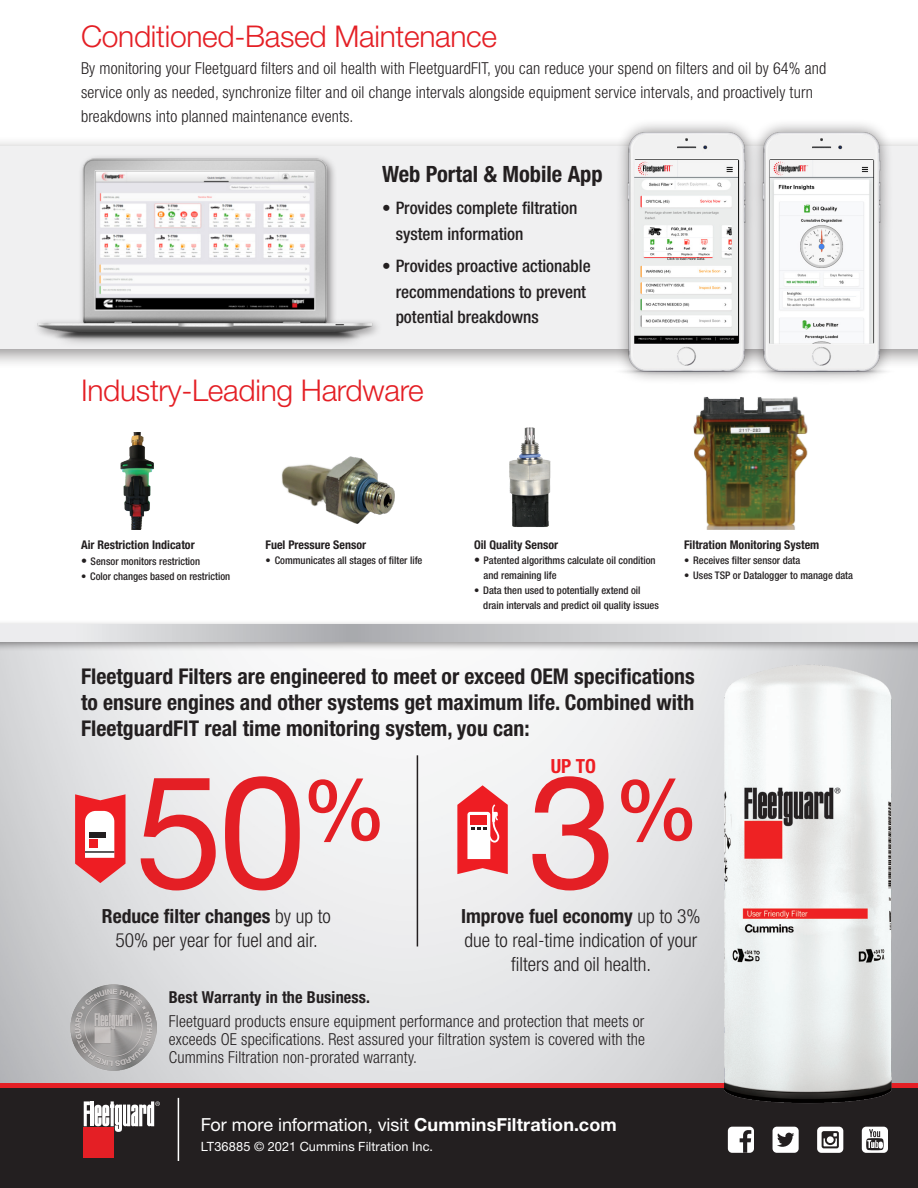
<style>
.page{position:relative;width:918px;height:1188px;background:#fff}
.page>*{position:absolute;margin:0;border:0;box-sizing:border-box;transform-origin:0 0}
.subhead{font:158.25px "Helvetica Neue LT Std";color:#e41f25}
.subhead-2{font:300 30px "Helvetica Neue LT Std";letter-spacing:-.01em;color:#e41f25}
.t1{font:700 condensed 22.5px "Helvetica Neue LT Std";color:#231f20}
.t2{font:700 condensed 21.75px/26.1px "Helvetica Neue LT Std";color:#231f20;text-align:justify}
.t3{font:300 condensed 19.5px/24px "Helvetica Neue LT Std";color:#231f20;text-align:center}
.t4{font:700 condensed 19.5px "Helvetica Neue LT Std";color:#ee1d23}
.t5{font:18px "Helvetica Neue LT Std";letter-spacing:-.005em;color:#fff}
.t6{font:500 condensed 17.25px/25.5px "Helvetica Neue LT Std";color:#231f20}
.t7{font:300 condensed 16.5px/24px "Helvetica Neue LT Std";letter-spacing:.01em;color:#231f20}
.t8{font:700 condensed 16.5px "Helvetica Neue LT Std";letter-spacing:.01em;color:#231f20}
.t9{font:12.75px "Helvetica Neue LT Std";letter-spacing:.01em;color:#fff}
.t10{font:700 condensed 12px "Helvetica Neue LT Std";color:#231f20}
.t11{font:500 condensed 10.5px/15px "Helvetica Neue LT Std";color:#231f20}
.s1{font-size:12px}
.s2{font-weight:700}
</style>
<div class="page">
<div style="left:0;top:136px;width:918px;height:233px;background:#231f20;opacity:.47"></div>
<div style="left:0;top:147px;width:918px;height:202px;background:#f0f0f1"></div>
<div style="left:0;top:1086px;width:918px;height:102px;background:#231f20"></div>
<hr style="left:178px;top:1098px;width:1px;height:63px;background:#fff">
<svg style="left:728px;top:1127px;width:26px;height:26px"></svg>
<svg style="left:773px;top:1127px;width:26px;height:26px"></svg>
<svg style="left:817px;top:1127px;width:26px;height:26px"></svg>
<svg style="left:862px;top:1127px;width:26px;height:26px"></svg>
<div style="left:0;top:1083px;width:918px;height:5px;background:#e41f25"></div>
<div style="left:0;top:619px;width:918px;height:33px;background:#231f20;opacity:.5"></div>
<svg style="left:0;top:625px;width:918px;height:16px"></svg>
<div style="left:84px;top:1128px;width:30px;height:30px;background:#e41f25"></div>
<svg style="left:84px;top:1101px;width:76px;height:31px"></svg>
<img style="left:600px;top:124px;width:306px;height:256px">
<img style="left:693px;top:396px;width:115px;height:134px">
<img style="left:281px;top:456px;width:114px;height:68px">
<img style="left:509px;top:427px;width:42px;height:100px">
<img style="left:37px;top:157px;width:340px;height:187px">
<img style="left:120px;top:432px;width:34px;height:98px">
<hr style="left:417px;top:755px;width:1px;height:192px;background:#231f20">
<svg style="left:457px;top:785px;width:51px;height:89px"></svg>
<svg style="left:75px;top:794px;width:51px;height:89px"></svg>
<hr style="left:85px;top:851px;width:29px;height:2px;background:#231f20">
<div style="left:89px;top:839px;width:9px;height:9px;background:#ee1d23"></div>
<div style="left:89px;top:832px;width:17px;height:6px;background:#231f20"></div>
<img style="left:71px;top:985px;width:86px;height:86px">
<img style="left:660px;top:659px;width:258px;height:445px">
<p class="subhead-2" style="left:81px;top:18px;width:418px">Conditioned-Based Maintenance</p>
<p class="t7" style="left:81px;top:56px;width:747px">By monitoring your Fleetguard filters and oil health with FleetguardFIT, you can reduce your spend on filters and oil by 64% and service only as needed, synchronize filter and oil change intervals alongside equipment service intervals, and proactively turn breakdowns into planned maintenance events.</p>
<p class="t1" style="left:382px;top:160px;width:222px">Web Portal &amp; Mobile App</p>
<p class="t6" style="left:396px;top:195px;width:183px;text-indent:-13px">• Provides complete filtration system information</p>
<p class="t6" style="left:396px;top:253px;width:197px;text-indent:-13px">• Provides proactive actionable recommendations to prevent potential breakdowns</p>
<p class="subhead-2" style="left:81px;top:372px;width:344px">Industry-Leading Hardware</p>
<p class="t10" style="left:81px;top:537px;width:115px">Air Restriction Indicator</p>
<p class="t11" style="left:81px;top:554px;width:121px"><span class="s1">•</span> Sensor monitors restriction</p>
<p class="t11" style="left:81px;top:569px;width:151px">• Color changes based on restriction</p>
<p class="t10" style="left:266px;top:537px;width:102px">Fuel Pressure Sensor</p>
<p class="t11" style="left:266px;top:552px;width:158px">• Communicates all stages of filter life</p>
<p class="t10" style="left:474px;top:537px;width:86px">Oil Quality Sensor</p>
<p class="t11" style="left:484px;top:552px;width:173px;text-indent:-10px"><span class="s1">•</span> Patented algorithms calculate oil condition and remaining life</p>
<p class="t11" style="left:483px;top:582px;width:177px;text-indent:-9px">• Data then used to potentially extend oil drain intervals and predict oil quality issues</p>
<p class="t10" style="left:684px;top:537px;width:137px">Filtration Monitoring System</p>
<p class="t11" style="left:684px;top:552px;width:118px">• Receives filter sensor data</p>
<p class="t11" style="left:684px;top:567px;width:171px">• Uses TSP or Datalogger to manage data</p>
<p class="t2" style="left:81px;top:663px;width:615px">Fleetguard Filters are engineered to meet or exceed OEM specifications to ensure engines and other systems get maximum life. Combined with FleetguardFIT real time monitoring system, you can:</p>
<p class="subhead" style="left:135px;top:738px;width:253px">50<sup>%</sup></p>
<p class="t4" style="left:551px;top:754px;width:47px">UP TO</p>
<p class="subhead" style="left:528px;top:738px;width:173px">3<sup>%</sup></p>
<p class="t3" style="left:102px;top:904px;width:230px"><span class="s2">Reduce filter changes</span> by up to<br>50% per year for fuel and air.</p>
<p class="t3" style="left:461px;top:904px;width:241px"><span class="s2">Improve fuel economy</span> up to 3% due to real-time indication of your filters and oil health.</p>
<p class="t8" style="left:169px;top:987px;width:203px">Best Warranty in the Business.</p>
<p class="t7" style="left:169px;top:1012px;width:478px;line-height:18px;text-align:justify">Fleetguard products ensure equipment performance and protection that meets or exceeds OE specifications. Rest assured your filtration system is covered with the Cummins Filtration non-prorated warranty.</p>
<p class="t5" style="left:201px;top:1114px;width:418px">For more information, visit <span class="s2">CumminsFiltration.com</span></p>
<p class="t9" style="left:201px;top:1139px;width:234px">LT36885 © 2021 Cummins Filtration Inc.</p>
</div>
